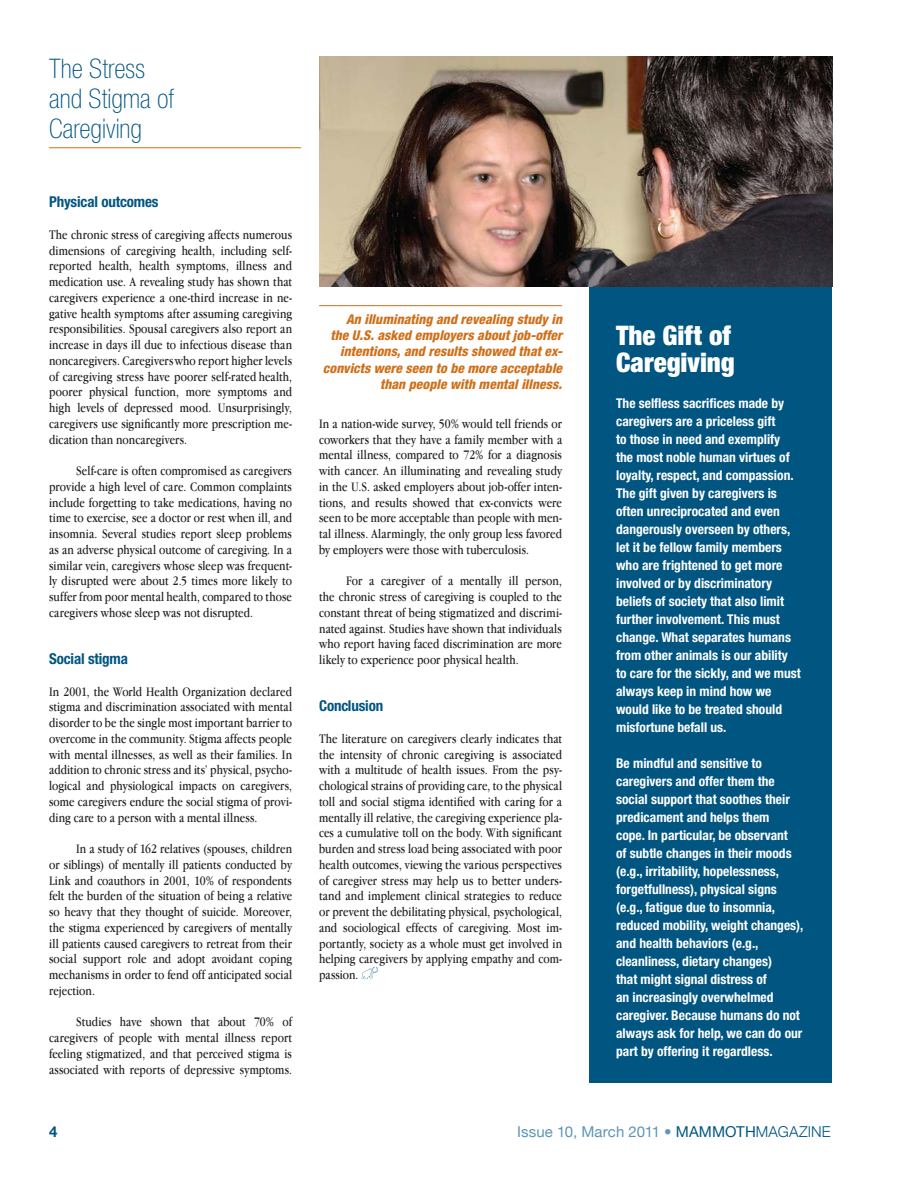
<style>
.page{position:relative;width:918px;height:1188px;background:#fff}
.page>*{position:absolute;margin:0;border:0;box-sizing:border-box;transform-origin:0 0}
.t1{font:100 condensed 27px/30px "Helvetica Neue";color:#005581}
.t2{font:900 condensed 27px/27px "Helvetica Neue";color:#fff}
.t3{font:700 condensed 15px "Helvetica Neue";letter-spacing:-.01em;color:#005581}
.t4{font:15px "Helvetica Neue";letter-spacing:.005em;color:#5e95b8}
.t5{font:700 15px "Helvetica Neue";color:#005581}
.t6{font:13.5px/15.8px "Apple Garamond";letter-spacing:.005em;color:#231f20;text-align:justify}
.t7{font:700 condensed 13.5px/18px "Helvetica Neue";color:#fff}
.t8{font:italic 800 condensed 13.5px/16.2px "Helvetica Neue";letter-spacing:.005em;color:#d06f19;text-align:right}
.s1{color:#005581}
.s2{font-weight:300;color:#005581}
</style>
<div class="page">
<svg style="left:361px;top:967px;width:17px;height:12px"></svg>
<hr style="left:319px;top:305px;width:243px;height:1px;background:#d06f19">
<div style="left:589px;top:57px;width:243px;height:1026px;background:#005581"></div>
<img style="left:319px;top:57px;width:513px;height:229px">
<hr style="left:49px;top:147px;width:252px;height:1px;background:#d06f19">
<h1 class="t1" style="left:49px;top:56px;width:126px">The Stress and Stigma of<br>Caregiving</h1>
<p class="t3" style="left:49px;top:197px;width:111px">Physical outcomes</p>
<p class="t6" style="left:49px;top:228px;width:245px">The chronic stress of caregiving affects numerous dimensions of caregiving health, including self&shy;reported health, health symptoms, illness and medication use. A revealing study has shown that caregivers experience a one-third increase in ne&shy;gative health symptoms after assuming caregiving responsibilities. Spousal caregivers also report an increase in days ill due to infectious disease than noncaregivers. Caregiverswho report higher levels of caregiving stress have poorer self-rated health, poorer physical function, more symptoms and high levels of depressed mood. Unsurprisingly, caregivers use significantly more prescription me&shy;dication than noncaregivers.</p>
<p class="t6" style="left:49px;top:464px;width:245px;text-indent:27px">Self-care is often compromised as caregivers provide a high level of care. Common complaints include forgetting to take medications, having no time to exercise, see a doctor or rest when ill, and insomnia. Several studies report sleep problems as an adverse physical outcome of caregiving. In a similar vein, caregivers whose sleep was frequent&shy;ly disrupted were about 2.5 times more likely to suffer from poor mental health, compared to those caregivers whose sleep was not disrupted.</p>
<p class="t3" style="left:49px;top:653px;width:80px">Social stigma</p>
<p class="t6" style="left:49px;top:685px;width:245px">In 2001, the World Health Organization declared stigma and discrimination associated with mental disorder to be the single most important barrier to overcome in the community. Stigma affects people with mental illnesses, as well as their families. In addition to chronic stress and its’ physical, psycho&shy;logical and physiological impacts on caregivers, some caregivers endure the social stigma of provi&shy;ding care to a person with a mental illness.</p>
<p class="t6" style="left:49px;top:842px;width:245px;text-indent:27px">In a study of 162 relatives (spouses, children or siblings) of mentally ill patients conducted by Link and coauthors in 2001, 10% of respondents felt the burden of the situation of being a relative so heavy that they thought of suicide. Moreover, the stigma experienced by caregivers of mentally ill patients caused caregivers to retreat from their social support role and adopt avoidant coping mechanisms in order to fend off anticipated social rejection.</p>
<p class="t6" style="left:49px;top:1015px;width:245px;text-indent:27px">Studies have shown that about 70% of caregivers of people with mental illness report feeling stigmatized, and that perceived stigma is associated with reports of depressive symptoms.</p>
<p class="t8" style="left:323px;top:312px;width:241px">An illuminating and revealing study in<br>the U.S. asked employers about job-offer intentions, and results showed that ex&shy;convicts were seen to be more acceptable than people with mental illness.</p>
<h1 class="t2" style="left:616px;top:324px;width:120px">The Gift of<br>Caregiving</h1>
<p class="t7" style="left:616px;top:395px;width:186px">The selfless sacrifices made by caregivers are a priceless gift<br>to those in need and exemplify<br>the most noble human virtues of loyalty, respect, and compassion.<br>The gift given by caregivers is often unreciprocated and even dangerously overseen by others, let it be fellow family members who are frightened to get more involved or by discriminatory beliefs of society that also limit further involvement. This must change. What separates humans from other animals is our ability to care for the sickly, and we must always keep in mind how we would like to be treated should misfortune befall us.</p>
<p class="t7" style="left:616px;top:755px;width:189px">Be mindful and sensitive to caregivers and offer them the social support that soothes their predicament and helps them<br>cope. In particular, be observant<br>of subtle changes in their moods (e.g., irritability, hopelessness, forgetfullness), physical signs (e.g., fatigue due to insomnia, reduced mobility, weight changes), and health behaviors (e.g., cleanliness, dietary changes)<br>that might signal distress of<br>an increasingly overwhelmed caregiver. Because humans do not always ask for help, we can do our part by offering it regardless.</p>
<p class="t6" style="left:319px;top:417px;width:245px">In a nation-wide survey, 50% would tell friends or coworkers that they have a family member with a mental illness, compared to 72% for a diagnosis with cancer. An illuminating and revealing study in the U.S. asked employers about job-offer inten&shy;tions, and results showed that ex-convicts were seen to be more acceptable than people with men&shy;tal illness. Alarmingly, the only group less favored by employers were those with tuberculosis.</p>
<p class="t6" style="left:319px;top:574px;width:245px;text-indent:27px">For a caregiver of a mentally ill person, the chronic stress of caregiving is coupled to the constant threat of being stigmatized and discrimi&shy;nated against. Studies have shown that individuals who report having faced discrimination are more likely to experience poor physical health.</p>
<p class="t3" style="left:319px;top:701px;width:66px">Conclusion</p>
<p class="t6" style="left:319px;top:732px;width:245px">The literature on caregivers clearly indicates that the intensity of chronic caregiving is associated with a multitude of health issues. From the psy&shy;chological strains of providing care, to the physical toll and social stigma identified with caring for a mentally ill relative, the caregiving experience pla&shy;ces a cumulative toll on the body. With significant burden and stress load being associated with poor health outcomes, viewing the various perspectives of caregiver stress may help us to better unders&shy;tand and implement clinical strategies to reduce or prevent the debilitating physical, psychological, and sociological effects of caregiving. Most im&shy;portantly, society as a whole must get involved in helping caregivers by applying empathy and com&shy;passion.</p>
<p class="t5" style="left:49px;top:1122px;width:10px">4</p>
<p class="t4" style="left:517px;top:1122px;width:315px">Issue 10, March 2011 • <span class="s1">MAMMOTH</span><span class="s2">MAGAZINE</span></p>
</div>
